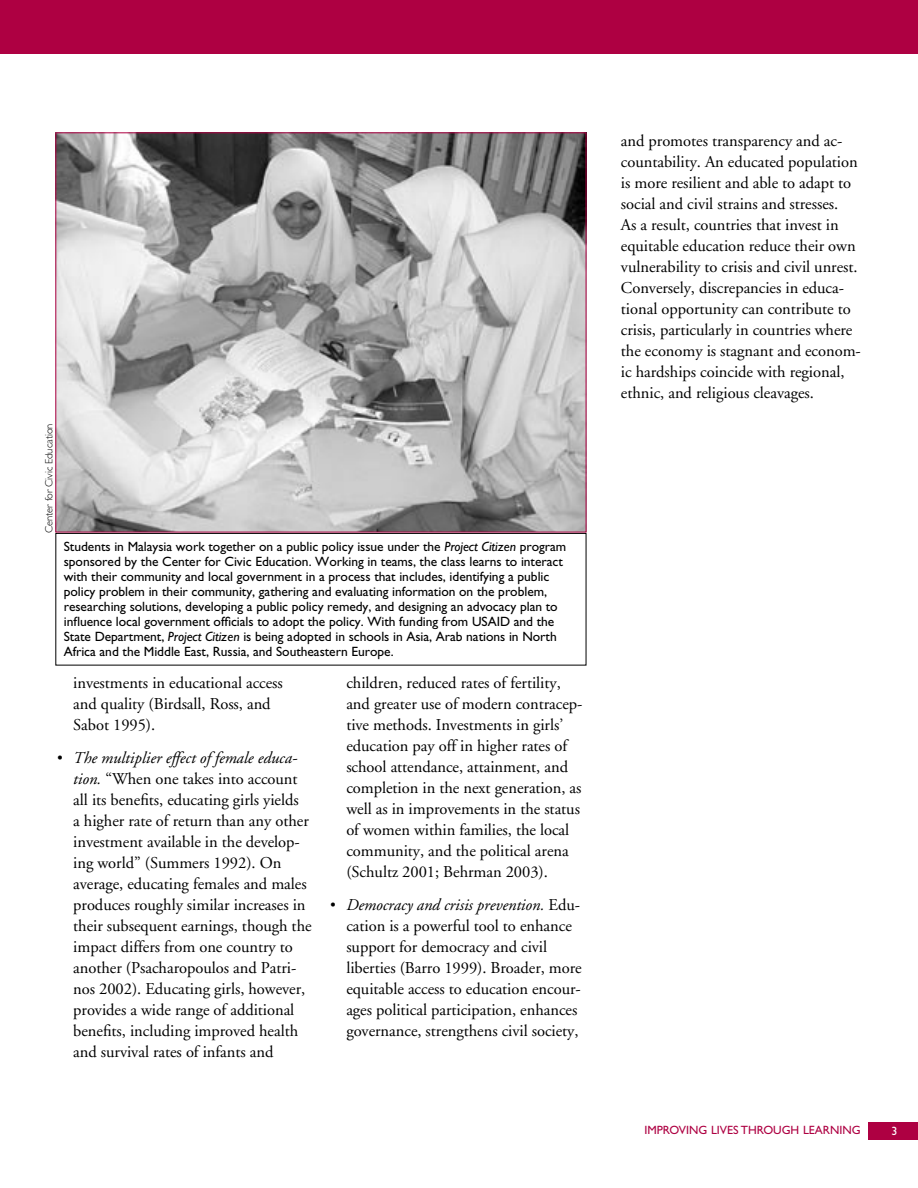
<style>
.page{position:relative;width:918px;height:1188px;background:#fff}
.page>*{position:absolute;margin:0;border:0;box-sizing:border-box;transform-origin:0 0}
.GSM_BT3_Bullet_1{font:16.5px/21px "Adobe Garamond";letter-spacing:-.005em;color:#000}
.GSM_Image_caption{font:13.5px/15px "Gill Sans";letter-spacing:-.005em;color:#000}
.t1{font:12px "Gill Sans";color:#ae0042}
.t2{font:12px "Gill Sans";color:#fff}
.GSM_Image_credit{font:300 10.5px "Gill Sans";color:#000}
.s1{font-style:italic}
.s2{font-family:"Times New Roman";font-style:italic}
</style>
<div class="page">
<div style="left:868px;top:1122px;width:50px;height:17px;background:#ae0042"></div>
<div style="left:0;top:0;width:918px;height:54px;background:#ae0042"></div>
<img style="left:57px;top:134px;width:527px;height:396px">
<div style="left:55px;top:533px;width:531px;height:132px;border:1px solid #000"></div>
<p class="GSM_Image_credit" style="left:43px;top:533px;width:111px;rotate:-90deg">Center for Civic Education</p>
<p class="GSM_Image_caption" style="left:64px;top:539px;width:504px">Students in Malaysia work together on a public policy issue under the <span class="s1">Project Citizen</span> program sponsored by the Center for Civic Education. Working in teams, the class learns to interact with their community and local government in a process that includes, identifying a public policy problem in their community, gathering and evaluating information on the problem, researching solutions, developing a public policy remedy, and designing an advocacy plan to influence local government officials to adopt the policy. With funding from USAID and the State Department, <span class="s1">Project Citizen</span> is being adopted in schools in Asia, Arab nations in North Africa and the Middle East, Russia, and Southeastern Europe.</p>
<p class="GSM_BT3_Bullet_1" style="left:73px;top:673px;width:211px">investments in educational access and quality (Birdsall, Ross, and<br>Sabot 1995).</p>
<p class="GSM_BT3_Bullet_1" style="left:73px;top:748px;width:240px;text-indent:-16px"><span class="s2">•</span> <span class="s1">The multiplier effect of female educa&shy;tion.</span> “When one takes into account all its benefits, educating girls yields<br>a higher rate of return than any other investment available in the develop&shy;ing world” (Summers 1992). On average, educating females and males produces roughly similar increases in their subsequent earnings, though the impact differs from one country to another (Psacharopoulos and Patri&shy;nos 2002). Educating girls, however, provides a wide range of additional benefits, including improved health and survival rates of infants and</p>
<p class="GSM_BT3_Bullet_1" style="left:346px;top:673px;width:238px">children, reduced rates of fertility, and greater use of modern contracep&shy;tive methods. Investments in girls’ education pay off in higher rates of school attendance, attainment, and completion in the next generation, as well as in improvements in the status of women within families, the local community, and the political arena (Schultz 2001; Behrman 2003).</p>
<p class="GSM_BT3_Bullet_1" style="left:346px;top:895px;width:237px;text-indent:-16px"><span class="s2">•</span> <span class="s1">Democracy and crisis prevention.</span> Edu&shy;cation is a powerful tool to enhance support for democracy and civil liberties (Barro 1999). Broader, more equitable access to education encour&shy;ages political participation, enhances governance, strengthens civil society,</p>
<p class="GSM_BT3_Bullet_1" style="left:621px;top:131px;width:241px">and promotes transparency and ac&shy;countability. An educated population is more resilient and able to adapt to social and civil strains and stresses.<br>As a result, countries that invest in equitable education reduce their own vulnerability to crisis and civil unrest.<br>Conversely, discrepancies in educa&shy;tional opportunity can contribute to crisis, particularly in countries where the economy is stagnant and econom&shy;ic hardships coincide with regional, ethnic, and religious cleavages.</p>
<p class="t1" style="left:644px;top:1123px;width:218px">IMPROVING LIVES THROUGH LEARNING</p>
<p class="t2" style="left:891px;top:1124px;width:7px">3</p>
</div>
